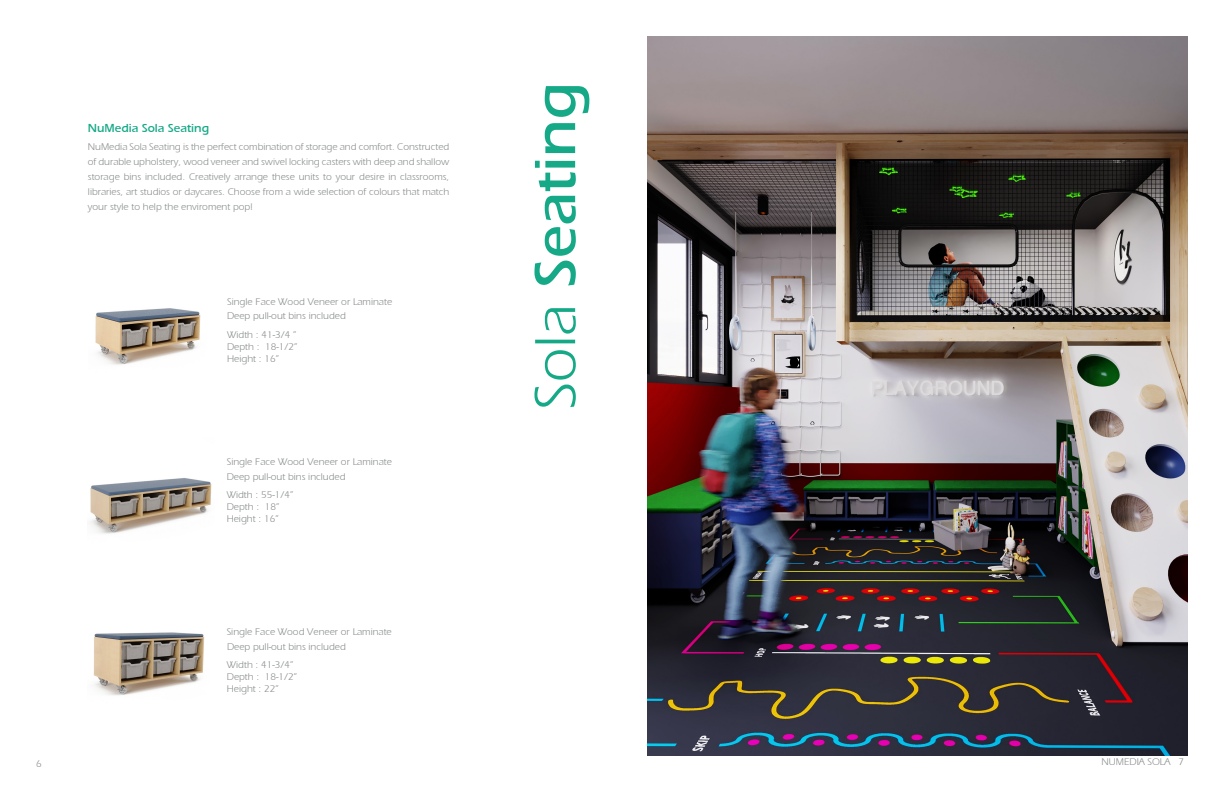
<style>
.page{position:relative;width:1224px;height:792px;background:#fff}
.page>*{position:absolute;margin:0;border:0;box-sizing:border-box;transform-origin:0 0}
.t1{font:60px "Aquiline Book Bold SWFTE";color:#16a987}
.t2{font:12px "Aquiline Book Bold SWFTE";color:#16a987}
.t3{font:10px/15px "Aquiline Book Regular SWFTE";color:#898c8d;text-align:justify}
.s1{font-family:"Aquiline Book Regular SWFTE"}
</style>
<div class="page">
<img style="left:647px;top:36px;width:541px;height:720px">
<img style="left:95px;top:308px;width:106px;height:57px">
<img style="left:90px;top:478px;width:122px;height:56px">
<img style="left:93px;top:632px;width:112px;height:64px">
<p class="t3" style="left:36px;top:756px;width:7px">6</p>
<p class="t2" style="left:88px;top:121px;width:123px">NuMedia Sola Seating</p>
<p class="t3" style="left:88px;top:139px;width:363px">NuMedia Sola Seating is the perfect combination of storage and comfort. Constructed of durable upholstery, wood veneer and swivel locking casters with deep and shallow storage bins included. Creatively arrange these units to your desire in classrooms, libraries, art studios or daycares. Choose from a wide selection of colours that match your style to help the enviroment pop!</p>
<p class="t3" style="left:227px;top:294px;width:167px">Single Face Wood Veneer or Laminate</p>
<p class="t3" style="left:227px;top:308px;width:120px">Deep pull-out bins included</p>
<p class="t3" style="left:227px;top:327px;width:71px">Width : 41-3/4 ”</p>
<p class="t3" style="left:227px;top:339px;width:72px">Depth : 18-1/2”</p>
<p class="t3" style="left:227px;top:351px;width:54px">Height : 16”</p>
<p class="t3" style="left:227px;top:454px;width:167px">Single Face Wood Veneer or Laminate</p>
<p class="t3" style="left:227px;top:469px;width:120px">Deep pull-out bins included</p>
<p class="t3" style="left:227px;top:487px;width:68px">Width : 55-1/4”</p>
<p class="t3" style="left:227px;top:499px;width:54px">Depth : 18”</p>
<p class="t3" style="left:227px;top:511px;width:54px">Height : 16”</p>
<p class="t3" style="left:227px;top:624px;width:167px">Single Face Wood Veneer or Laminate</p>
<p class="t3" style="left:227px;top:639px;width:120px">Deep pull-out bins included</p>
<p class="t3" style="left:227px;top:657px;width:68px">Width : 41-3/4”</p>
<p class="t3" style="left:227px;top:669px;width:72px">Depth : 18-1/2”</p>
<p class="t3" style="left:227px;top:681px;width:54px">Height : 22”</p>
<p class="t1" style="left:520px;top:410px;width:329px;rotate:-90deg"><span class="s1">Sola</span> Seating</p>
<p class="t3" style="left:1102px;top:754px;width:84px">NUMEDIA SOLA 7</p>
</div>
